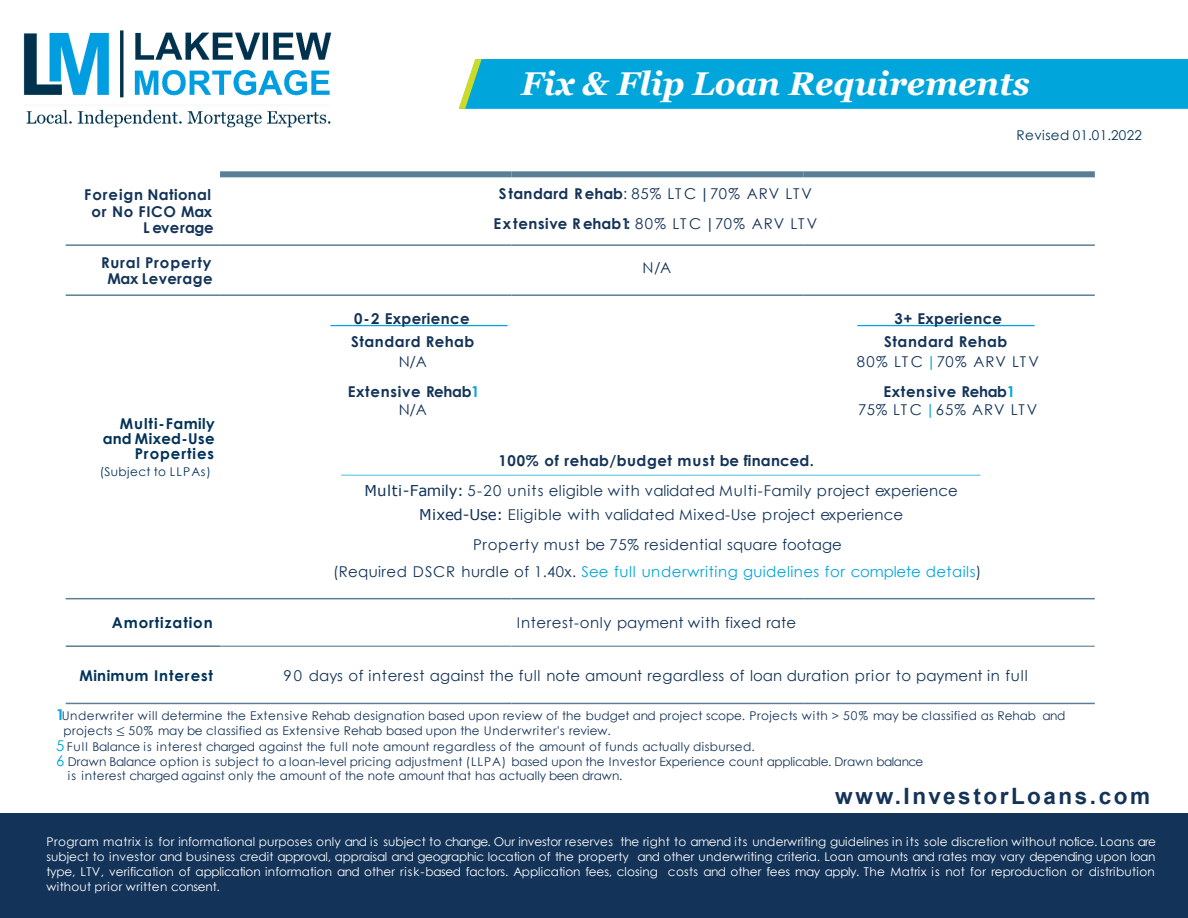
<style>
.page{position:relative;width:1188px;height:918px;background:#fff}
.page>*{position:absolute;margin:0;border:0;box-sizing:border-box;transform-origin:0 0}
.t1{font:italic 700 33px "Georgia";color:#fff}
.t2{font:700 22.5px "Arial";letter-spacing:.115em;color:#133358}
.t3{font:15px/23.7px "Century Gothic";letter-spacing:.025em;color:#133358;text-align:center}
.t4{font:700 15px/24px "Century Gothic";letter-spacing:.03em;color:#133358;text-align:center}
.t5{font:15px "Century Gothic";letter-spacing:.03em;color:#00a6db}
.t6{font:700 15px/15px "Century Gothic";letter-spacing:.06em;color:#003258;text-align:right}
.t7{font:15px "Century Gothic";letter-spacing:.06em;color:#133358}
.t8{font:15px "Century Gothic";letter-spacing:.055em;color:#133358}
.t9{font:700 15px/16.4px "Century Gothic";letter-spacing:.05em;color:#133358;text-align:center}
.t10{font:700 15px "Century Gothic";letter-spacing:-.01em;color:#133358}
.t11{font:13.5px "Century Gothic";letter-spacing:.02em;color:#003258}
.t12{font:12px/15px "Century Gothic";letter-spacing:.02em;color:#fff;text-align:justify}
.t13{font:12px/14.7px "Century Gothic";letter-spacing:.005em;color:#133358}
.t14{font:12px "Century Gothic";letter-spacing:.035em;color:#003258}
.s1{font-weight:700}
.s2{font-weight:400}
.s3{color:#00a6db}
.s4{font-weight:700;color:#00a6db}
.s5{font-family:"Verdana"}
.s6{color:#133358}
.s7{font-weight:700;font-size:15px;color:#00a6db}
.s8{font-size:15px;color:#00a6db}
</style>
<div class="page">
<hr style="left:66px;top:598px;width:154px;height:1px;background:#5b7e96">
<hr style="left:220px;top:598px;width:292px;height:1px;background:#5b7e96">
<hr style="left:512px;top:598px;width:291px;height:1px;background:#5b7e96">
<hr style="left:803px;top:598px;width:292px;height:1px;background:#5b7e96">
<hr style="left:66px;top:645px;width:154px;height:2px;background:#5b7e96">
<hr style="left:220px;top:646px;width:292px;height:1px;background:#5b7e96">
<hr style="left:512px;top:646px;width:291px;height:1px;background:#5b7e96">
<hr style="left:803px;top:646px;width:292px;height:1px;background:#5b7e96">
<hr style="left:66px;top:703px;width:154px;height:1px;background:#5b7e96">
<hr style="left:220px;top:703px;width:292px;height:1px;background:#5b7e96">
<hr style="left:512px;top:703px;width:291px;height:1px;background:#5b7e96">
<hr style="left:803px;top:703px;width:292px;height:1px;background:#5b7e96">
<div style="left:220px;top:171px;width:292px;height:6px;background:#5b7e96"></div>
<div style="left:512px;top:171px;width:291px;height:6px;background:#5b7e96"></div>
<div style="left:803px;top:171px;width:292px;height:6px;background:#5b7e96"></div>
<hr style="left:66px;top:244px;width:154px;height:2px;background:#5b7e96">
<hr style="left:220px;top:244px;width:292px;height:2px;background:#5b7e96">
<hr style="left:512px;top:244px;width:291px;height:2px;background:#5b7e96">
<hr style="left:803px;top:244px;width:292px;height:2px;background:#5b7e96">
<hr style="left:66px;top:294px;width:154px;height:2px;background:#5b7e96">
<hr style="left:220px;top:294px;width:292px;height:2px;background:#5b7e96">
<hr style="left:512px;top:294px;width:291px;height:2px;background:#5b7e96">
<hr style="left:803px;top:294px;width:292px;height:2px;background:#5b7e96">
<svg style="left:330px;top:325px;width:178px;height:1px"></svg>
<svg style="left:857px;top:325px;width:178px;height:1px"></svg>
<svg style="left:341px;top:475px;width:639px;height:1px"></svg>
<div style="left:459px;top:59px;width:729px;height:50px;background:#00a6db"></div>
<div style="left:0;top:814px;width:1188px;height:104px;background:#133358"></div>
<img style="left:23px;top:30px;width:309px;height:98px">
<h2 class="t1" style="left:521px;top:63px;width:510px">Fix &amp; Flip Loan Requirements</h2>
<p class="t4" style="left:84px;top:186px;width:130px;line-height:16.4px">Foreign National or No FICO Max</p>
<p class="t10" style="left:143px;top:217px;width:72px">L everage</p>
<p class="t8" style="left:499px;top:183px;width:315px"><span class="s1">Standard Rehab</span>: 85% LT C <span class="s1">|</span>70% ARV LTV</p>
<p class="t4" style="left:493px;top:211px;width:325px">Extensive Rehab1: <span class="s2">80% LT C</span> |<span class="s2">70% ARV LTV</span></p>
<p class="t9" style="left:101px;top:254px;width:113px">Rural Property<br>Max Leverage</p>
<p class="t3" style="left:642px;top:256px;width:30px">N/A</p>
<p class="t11" style="left:1017px;top:125px;width:127px">Revised 01.01.2022</p>
<p class="t6" style="left:103px;top:416px;width:113px">Multi-Family and Mixed-Use<br>Properties</p>
<p class="t14" style="left:100px;top:463px;width:113px">(Subject to LLPAs)</p>
<p class="t4" style="left:351px;top:305px;width:125px;text-align:left">0-2 Experience<br>Standard Rehab</p>
<p class="t3" style="left:399px;top:349px;width:30px">N/A</p>
<p class="t4" style="left:348px;top:378px;width:133px">Extensive Rehab<span class="s3">1</span></p>
<p class="t3" style="left:399px;top:397px;width:30px">N/A</p>
<p class="t4" style="left:884px;top:305px;width:125px">3+ Experience<br>Standard Rehab</p>
<p class="t7" style="left:857px;top:351px;width:184px">80% LTC <span class="s4">|</span>70% ARV LTV</p>
<p class="t4" style="left:883px;top:378px;width:133px">Extensive Rehab<span class="s3">1</span></p>
<p class="t7" style="left:858px;top:399px;width:181px">75% LTC <span class="s4">|</span>65% ARV LTV</p>
<p class="t4" style="left:498px;top:448px;width:317px">100% of rehab/budget must be financed.</p>
<p class="t3" style="left:364px;top:479px;width:595px"><span class="s5">Multi-Family:</span> 5-20 units eligible with validated Multi-Family project experience<br><span class="s5">Mixed-Use:</span> Eligible with validated Mixed-Use project experience</p>
<p class="t3" style="left:473px;top:532px;width:370px">Property must be 75% residential square footage</p>
<p class="t5" style="left:333px;top:561px;width:650px"><span class="s6">(Required DSCR hurdle of 1.40x.</span> See full underwriting guidelines for complete details<span class="s6">)</span></p>
<p class="t6" style="left:112px;top:615px;width:102px">Amortization</p>
<p class="t3" style="left:517px;top:611px;width:281px">Interest-only payment with fixed rate</p>
<p class="t6" style="left:80px;top:667px;width:135px">Minimum Interest</p>
<p class="t3" style="left:284px;top:663px;width:746px">90 days of interest against the full note amount regardless of loan duration prior to payment in full</p>
<p class="t13" style="left:64px;top:708px;width:1003px;text-indent:-8px"><span class="s7">1</span>Underwriter will determine the Extensive Rehab designation based upon review of the budget and project scope. Projects with &gt; 50% may be classified as Rehab and projects ≤ 50% may be classified as Extensive Rehab based upon the Underwriter's review.</p>
<p class="t13" style="left:56px;top:739px;width:700px"><span class="s8">5</span> Full Balance is interest charged against the full note amount regardless of the amount of funds actually disbursed.</p>
<p class="t13" style="left:68px;top:754px;width:857px;text-indent:-12px"><span class="s8">6</span> Drawn Balance option is subject to a loan-level pricing adjustment (LLPA) based upon the Investor Experience count applicable. Drawn balance is interest charged against only the amount of the note amount that has actually been drawn.</p>
<p class="t2" style="left:835px;top:780px;width:316px">www.InvestorLoans.com</p>
<p class="t12" style="left:46px;top:834px;width:1111px">Program matrix is for informational purposes only and is subject to change. Our investor reserves the right to amend its underwriting guidelines in its sole discretion without notice. Loans are subject to investor and business credit approval, appraisal and geographic location of the property and other underwriting criteria. Loan amounts and rates may vary depending upon loan type, LTV, verification of application information and other risk-based factors. Application fees, closing costs and other fees may apply. The Matrix is not for reproduction or distribution without prior written consent.</p>
</div>
